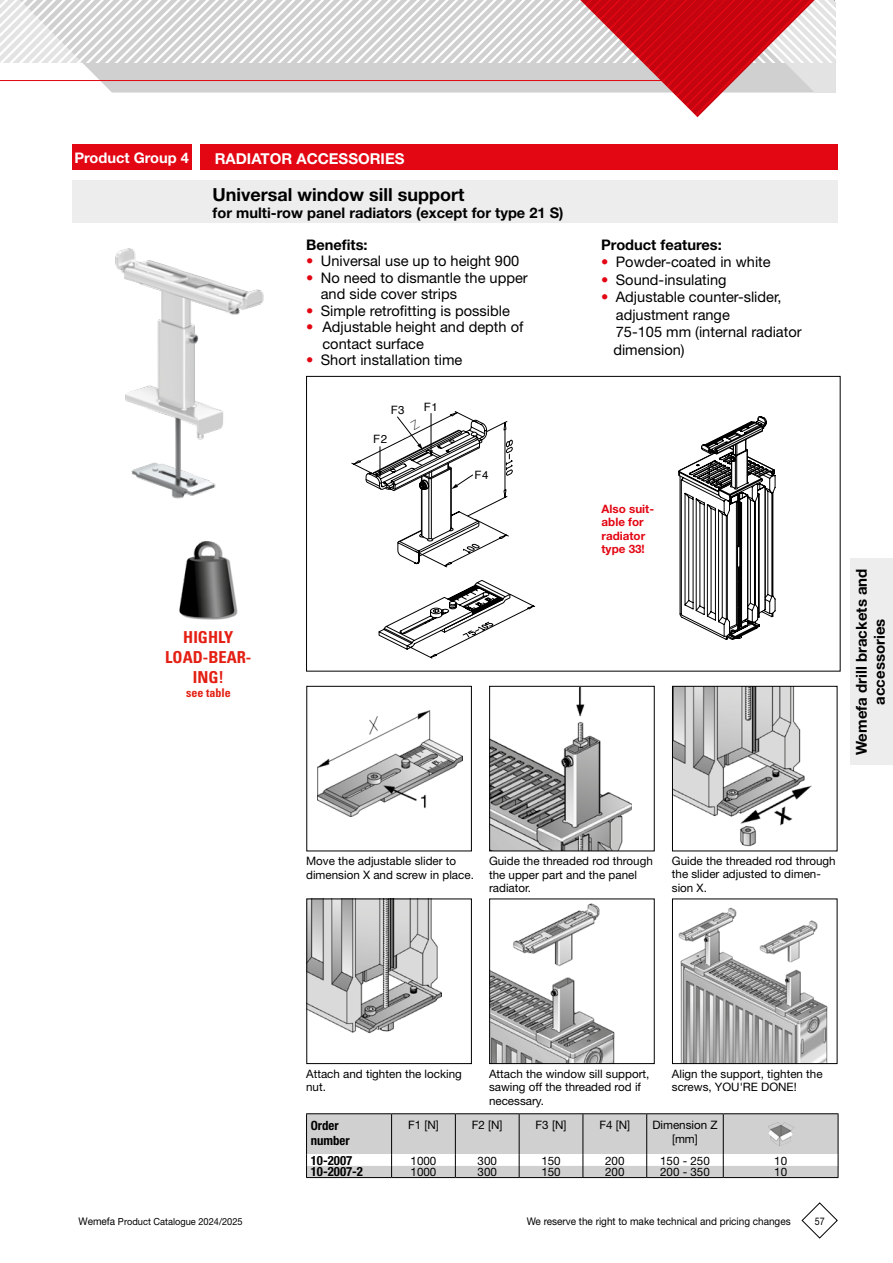
<style>
.page{position:relative;width:893px;height:1263px;background:#fff}
.page>*{position:absolute;margin:0;border:0;box-sizing:border-box;transform-origin:0 0}
.t1{font:700 18px "Helvetica Neue";color:#000}
.t2{font:700 condensed 16.5px/19.8px "Univers";color:#e41f13;text-align:center}
.t3{font:700 15px/18px "Helvetica Neue";color:#000;text-align:center}
.t4{font:700 15px "Helvetica Neue";color:#fff}
.t5{font:14.7px/17.5px "Helvetica Neue";color:#000}
.t6{font:700 14.7px/31.3px "Helvetica Neue";color:#000}
.t7{font:700 14.7px "Helvetica Neue";color:#fff}
.t8{font:700 condensed 12.75px/15.3px "Helvetica Neue";color:#000}
.t9{font:700 condensed 12px "Univers";color:#e41f13}
.t10{font:11.7px/13.5px "Helvetica Neue";color:#000}
.t11{font:700 11.7px/13.5px "Helvetica Neue";color:#e30613}
.t12{font:11.55px "Helvetica";letter-spacing:.05em;color:#000}
.t13{font:10.5px "Helvetica Neue";color:#000;scale:.95 1}
.t14{font:10.5px "Helvetica Neue";color:#000;scale:.85 1}
.t15{font:9.75px "Helvetica Neue";color:#000;scale:.95 1}
.s1{color:#e30613}
.s2{font-size:10.5px}
</style>
<div class="page">
<div style="left:72px;top:145px;width:119px;height:25px;background:#e30613"></div>
<div style="left:200px;top:145px;width:638px;height:25px;background:#e30613"></div>
<svg style="left:801px;top:1202px;width:37px;height:37px"></svg>
<svg style="left:0;top:0;width:836px;height:117px"></svg>
<div style="left:850px;top:558px;width:43px;height:207px;background:#ededed"></div>
<svg style="left:379px;top:580px;width:156px;height:79px"></svg>
<svg style="left:678px;top:416px;width:97px;height:224px"></svg>
<div style="left:72px;top:181px;width:766px;height:42px;background:#ededed"></div>
<img style="left:115px;top:248px;width:149px;height:251px">
<hr style="left:306px;top:1113px;width:86px;height:1px;background:#000">
<hr style="left:392px;top:1113px;width:63px;height:1px;background:#000">
<hr style="left:455px;top:1113px;width:64px;height:1px;background:#000">
<hr style="left:519px;top:1113px;width:64px;height:1px;background:#000">
<hr style="left:583px;top:1113px;width:64px;height:1px;background:#000">
<hr style="left:647px;top:1113px;width:76px;height:1px;background:#000">
<hr style="left:723px;top:1113px;width:115px;height:1px;background:#000">
<svg style="left:306px;top:1114px;width:533px;height:63px"></svg>
<hr style="left:306px;top:1177px;width:86px;height:1px;background:#000">
<hr style="left:392px;top:1177px;width:63px;height:1px;background:#000">
<hr style="left:455px;top:1177px;width:64px;height:1px;background:#000">
<hr style="left:519px;top:1177px;width:64px;height:1px;background:#000">
<hr style="left:583px;top:1177px;width:64px;height:1px;background:#000">
<hr style="left:647px;top:1177px;width:76px;height:1px;background:#000">
<hr style="left:723px;top:1177px;width:115px;height:1px;background:#000">
<img style="left:767px;top:1122px;width:27px;height:24px">
<img style="left:317px;top:710px;width:146px;height:106px">
<div style="left:306px;top:686px;width:166px;height:165px;border:1px solid #000"></div>
<img style="left:491px;top:688px;width:140px;height:161px">
<div style="left:489px;top:686px;width:166px;height:165px;border:1px solid #000"></div>
<img style="left:674px;top:688px;width:138px;height:159px">
<div style="left:672px;top:686px;width:165px;height:165px;border:1px solid #000"></div>
<img style="left:308px;top:900px;width:134px;height:134px">
<div style="left:306px;top:898px;width:166px;height:166px;border:1px solid #000"></div>
<img style="left:491px;top:903px;width:124px;height:159px">
<div style="left:489px;top:898px;width:166px;height:166px;border:1px solid #000"></div>
<img style="left:678px;top:907px;width:150px;height:155px">
<div style="left:672px;top:898px;width:165px;height:166px;border:1px solid #000"></div>
<img style="left:179px;top:541px;width:59px;height:79px">
<div style="left:306px;top:376px;width:534px;height:295px;border:1px solid #000"></div>
<svg style="left:352px;top:411px;width:160px;height:156px"></svg>
<p class="t7" style="left:74px;top:149px;width:116px">Product Group 4</p>
<p class="t4" style="left:215px;top:149px;width:191px">RADIATOR ACCESSORIES</p>
<h1 class="t1" style="left:213px;top:183px;width:253px">Universal window sill support</h1>
<p class="t6" style="left:306px;top:197px;width:259px;text-indent:-94px">for multi-row panel radiators (except for type 21 S)<br>Benefits:</p>
<p class="t5" style="left:306px;top:252px;width:215px"><span class="s1">•</span> Universal use up to height 900</p>
<p class="t5" style="left:321px;top:269px;width:208px;line-height:16.5px;text-indent:-15px"><span class="s1">•</span> No need to dismantle the upper and side cover strips</p>
<p class="t5" style="left:306px;top:301px;width:205px"><span class="s1">•</span> Simple retrofitting is possible</p>
<p class="t5" style="left:322px;top:318px;width:203px;line-height:16.5px;text-indent:-16px"><span class="s1">•</span> Adjustable height and depth of contact surface</p>
<p class="t5" style="left:306px;top:351px;width:158px"><span class="s1">•</span> Short installation time</p>
<p class="t12" style="left:391px;top:401px;width:15px">F3</p>
<p class="t12" style="left:373px;top:430px;width:15px">F2</p>
<p class="t12" style="left:424px;top:398px;width:15px">F1</p>
<p class="t12" style="left:475px;top:466px;width:15px">F4</p>
<h2 class="t2" style="left:165px;top:627px;width:88px">HIGHLY<br>LOAD-BEAR-<br>ING!</h2>
<p class="t9" style="left:186px;top:686px;width:46px">see table</p>
<p class="t6" style="left:601px;top:228px;width:122px">Product features:</p>
<p class="t5" style="left:601px;top:253px;width:171px"><span class="s1">•</span> Powder-coated in white</p>
<p class="t5" style="left:601px;top:271px;width:127px"><span class="s1">•</span> Sound-insulating</p>
<p class="t5" style="left:613px;top:288px;width:190px;text-indent:-12px"><span class="s1">•</span> Adjustable counter-slider, adjustment range<br>75-105 mm (internal radiator dimension)</p>
<p class="t11" style="left:602px;top:502px;width:54px">Also suit&shy;able for radiator type 33!</p>
<p class="t3" style="left:852px;top:755px;width:188px;rotate:-90deg">Wemefa drill brackets and accessories</p>
<p class="t10" style="left:306px;top:854px;width:169px">Move the adjustable slider to dimension X and screw in place.</p>
<p class="t10" style="left:489px;top:854px;width:165px">Guide the threaded rod through the upper part and the panel radiator.</p>
<p class="t10" style="left:672px;top:854px;width:165px">Guide the threaded rod through the slider adjusted to dimen&shy;sion X.</p>
<p class="t10" style="left:306px;top:1066px;width:157px">Attach and tighten the locking nut.</p>
<p class="t10" style="left:489px;top:1066px;width:162px">Attach the window sill support, sawing off the threaded rod if necessary.</p>
<p class="t10" style="left:672px;top:1066px;width:152px">Align the support, tighten the screws, YOU'RE DONE!</p>
<p class="t8" style="left:311px;top:1118px;width:40px">Order number</p>
<p class="t10" style="left:408px;top:1118px;width:32px">F1 [N]</p>
<p class="t10" style="left:472px;top:1118px;width:32px">F2 [N]</p>
<p class="t10" style="left:536px;top:1118px;width:32px">F3 [N]</p>
<p class="t10" style="left:599px;top:1118px;width:32px">F4 [N]</p>
<p class="t10" style="left:652px;top:1118px;width:67px;line-height:14px;text-align:center">Dimension Z [mm]</p>
<p class="t8" style="left:311px;top:1152px;width:43px">10-2007</p>
<p class="t10" style="left:411px;top:1153px;width:27px">1000</p>
<p class="t10" style="left:478px;top:1153px;width:21px">300</p>
<p class="t10" style="left:541px;top:1153px;width:21px">150</p>
<p class="t10" style="left:605px;top:1153px;width:21px">200</p>
<p class="t10" style="left:660px;top:1153px;width:51px">150 - 250</p>
<p class="t10" style="left:774px;top:1153px;width:14px">10</p>
<p class="t8" style="left:311px;top:1164px;width:54px">10-2007-2</p>
<p class="t10" style="left:411px;top:1165px;width:27px">1000</p>
<p class="t10" style="left:478px;top:1165px;width:21px">300</p>
<p class="t10" style="left:541px;top:1165px;width:21px">150</p>
<p class="t10" style="left:605px;top:1165px;width:21px">200</p>
<p class="t10" style="left:660px;top:1165px;width:51px">200 - 350</p>
<p class="t10" style="left:774px;top:1165px;width:14px">10</p>
<p class="t15" style="left:78px;top:1216px;width:174px"><span class="s2">Wemefa</span> Product Catalogue 2024/2025</p>
<p class="t13" style="left:527px;top:1215px;width:279px">We reserve the right to make technical and pricing changes</p>
<p class="t14" style="left:815px;top:1214px;width:13px">57</p>
</div>
